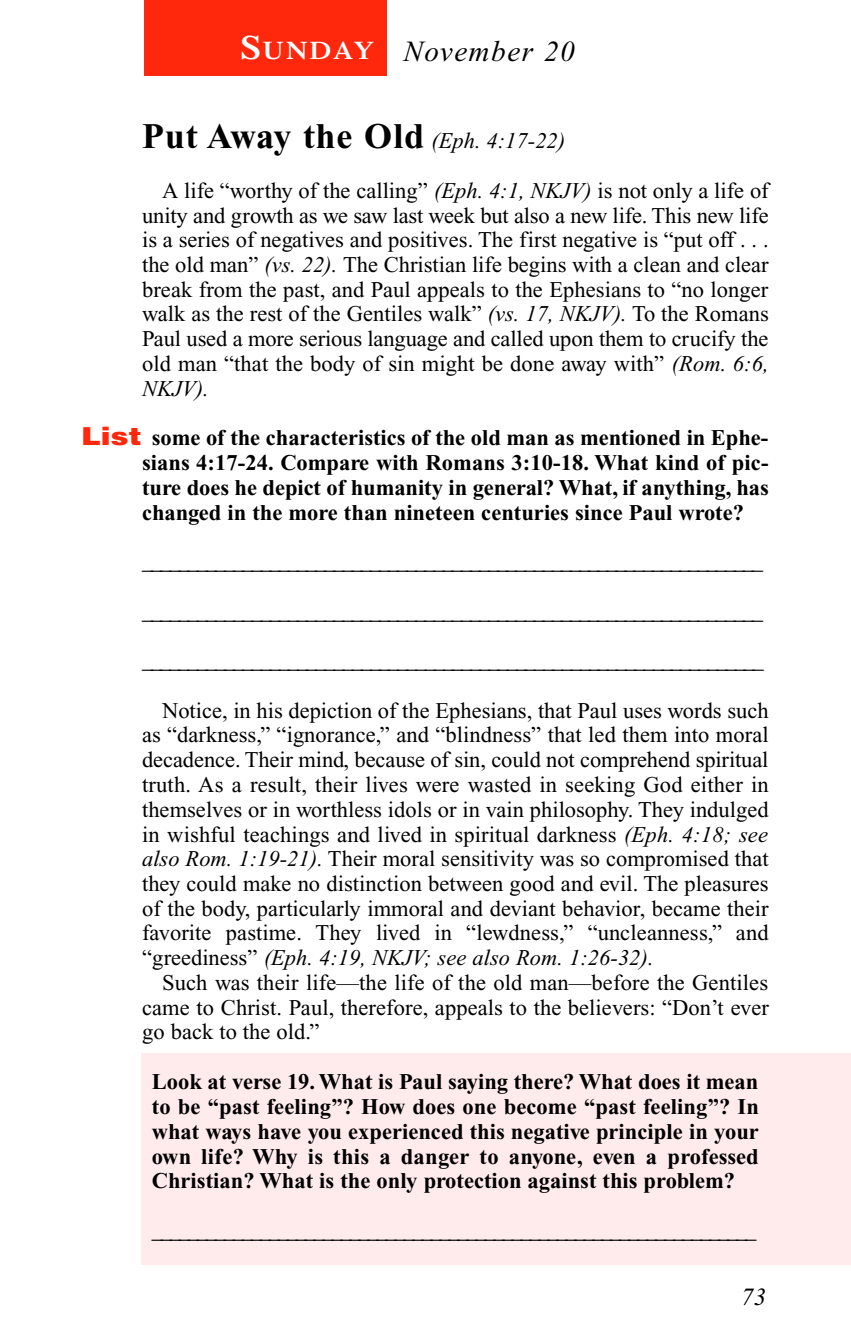
<style>
.page{position:relative;width:851px;height:1337px;background:#fff}
.page>*{position:absolute;margin:0;border:0;box-sizing:border-box;transform-origin:0 0}
.t1{font:700 36px "Times New Roman";letter-spacing:.02em;color:#000}
.t2{font:italic 29.25px "Times New Roman";letter-spacing:.055em;color:#000}
.t3{font:italic 24.75px "Times New Roman";color:#000}
.t4{font:22.5px/24.8px "Times New Roman";letter-spacing:.005em;color:#000;text-align:justify}
.t5{font:700 22.5px/24.8px "Times New Roman";color:#000;text-align:justify}
.s1{font-family:"Times";font-weight:600;font-style:normal;font-size:33.75px;color:#fff}
.s2{font-family:"Times";font-weight:600;font-style:normal;font-size:25.2px;color:#fff}
.s3{font-weight:400;font-style:italic;font-size:22.5px}
.s4{font-style:italic}
.s5{font-family:"Helvetica";font-weight:900;font-size:24.75px;color:#ff280d}
</style>
<div class="page">
<div style="left:141px;top:1053px;width:709px;height:211px;background:#ffebec"></div>
<div style="left:144px;top:0;width:243px;height:76px;background:#ff280d"></div>
<h2 class="t2" style="left:240px;top:40px;width:336px"><span class="s1">S</span><span class="s2">U N D AY</span> N ovember 20</h2>
<h1 class="t1" style="left:142px;top:124px;width:425px">Put Away the Old <span class="s3">(Eph. 4:17-22)</span></h1>
<p class="t4" style="left:142px;top:180px;width:628px;text-indent:20px">A life “worthy of the calling” <span class="s4">(Eph. 4:1, NKJV)</span> is not only a life of unity and growth as we saw last week but also a new life. This new life is a series of negatives and positives. The first negative is “put off . . . the old man” <span class="s4">(vs. 22).</span> The Christian life begins with a clean and clear break from the past, and Paul appeals to the Ephesians to “no longer walk as the rest of the Gentiles walk” <span class="s4">(vs. 17, NKJV).</span> To the Romans Paul used a more serious language and called upon them to crucify the old man “that the body of sin might be done away with” <span class="s4">(Rom. 6:6, NKJV).</span></p>
<p class="t5" style="left:142px;top:427px;width:628px;text-indent:-61px"><span class="s5">List</span> some of the characteristics of the old man as mentioned in Ephe&shy;sians 4:17-24. Compare with Romans 3:10-18. What kind of pic&shy;ture does he depict of humanity in general? What, if anything, has changed in the more than nineteen centuries since Paul wrote?</p>
<p class="t4" style="left:142px;top:539px;width:622px;line-height:49.1px">_ _ _ _ _ _ _ _ _ _ _ _ _ _ _ _ _ _ _ _ _ _ _ _ _ _ _ _ _ _ _ _ _ _ _ _ _ _ _ _ _ _ _ _ _ _ _ _ _ _ _ _ _ _ _ _ _ _ _ _ _ _ _ _ _ _ _ _ _ _ _ _ _ _ _ _ _ _ _ _ _ _ _ _ _ _ _ _ _ _ _ _ _ _ _ _ _ _ _ _ _ _ _ _ _ _ _ _ _ _ _ _ _ _ _ _ _ _ _ _ _ _ _ _ _ _ _ _ _ _ _ _ _ _ _ _</p>
<p class="t4" style="left:142px;top:650px;width:623px">____________________________________________________________________</p>
<p class="t4" style="left:142px;top:700px;width:628px;text-indent:20px">Notice, in his depiction of the Ephesians, that Paul uses words such as “darkness,” “ignorance,” and “blindness” that led them into moral decadence. Their mind, because of sin, could not comprehend spiritual truth. As a result, their lives were wasted in seeking God either in themselves or in worthless idols or in vain philosophy. They indulged in wishful teachings and lived in spiritual darkness <span class="s4">(Eph. 4:18; see also Rom. 1:19-21).</span> Their moral sensitivity was so compromised that they could make no distinction between good and evil. The pleasures of the body, particularly immoral and deviant behavior, became their favorite pastime. T h ey lived in “lew d n e s s ,” “uncleanness,” and “greediness” <span class="s4">(Eph. 4:19, NKJV; see also Rom. 1:26-32).</span></p>
<p class="t4" style="left:142px;top:972px;width:628px;text-indent:20px">Such was their life—the life of the old man—before the Gentiles came to Christ. Paul, therefore, appeals to the believers: “Don’t ever go back to the old.”</p>
<p class="t5" style="left:152px;top:1071px;width:608px">Look at verse 19. What is Paul saying there? What does it mean to be “past feeling”? How does one become “past feeling”? In what ways have you experienced this negative principle in your own life? Why is this a danger to anyone, even a professed Christian? What is the only protection against this problem?</p>
<p class="t5" style="left:152px;top:1220px;width:606px">___________________________________________________________________</p>
<p class="t3" style="left:741px;top:1287px;width:26px">73</p>
</div>
